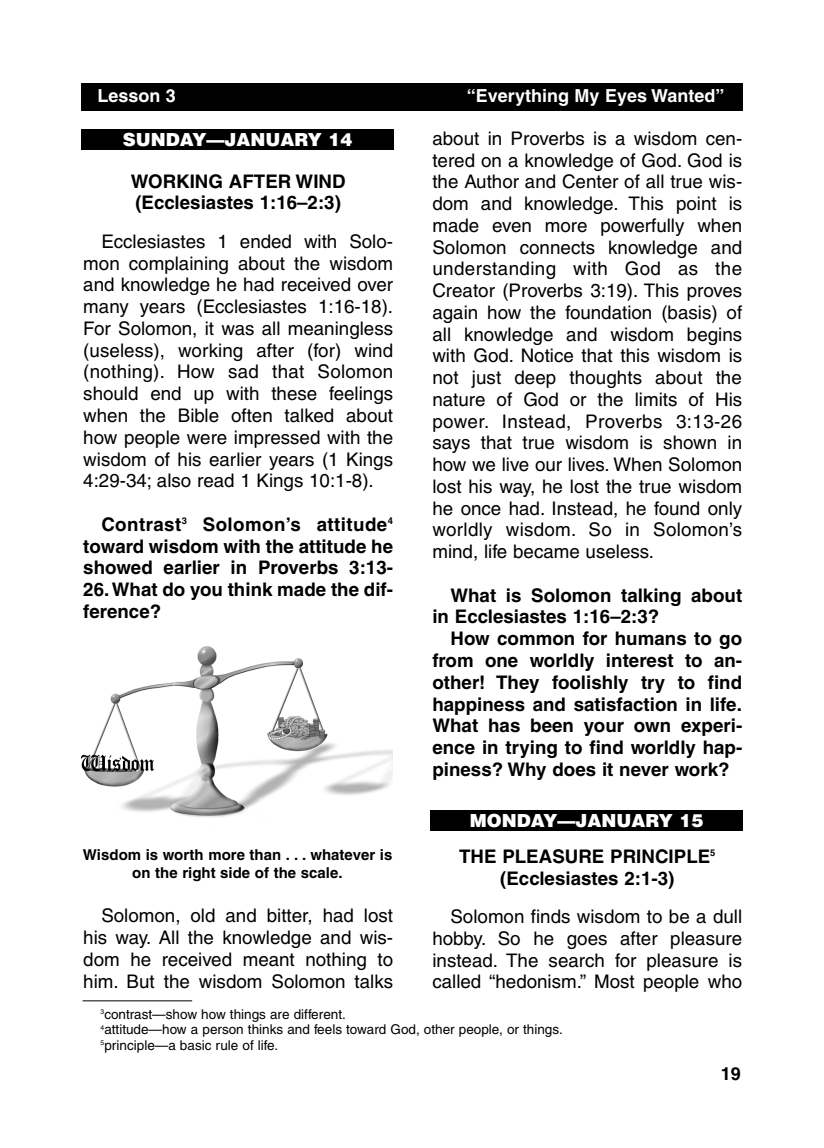
<style>
.page{position:relative;width:824px;height:1148px;background:#fff}
.page>*{position:absolute;margin:0;border:0;box-sizing:border-box;transform-origin:0 0}
.t1{font:18.75px/21.8px "Helvetica";color:#000;text-align:justify}
.t2{font:700 18.75px/21.8px "Helvetica";color:#000}
.t3{font:900 18px "Helvetica";color:#fff}
.t4{font:700 18px "Helvetica";color:#fff}
.t5{font:700 18px "Helvetica";color:#000}
.t6{font:700 15px/18px "Helvetica";color:#000;text-align:center}
.t7{font:13.5px/15.8px "Helvetica";color:#000}
</style>
<div class="page">
<div style="left:81px;top:83px;width:662px;height:27px;background:#000"></div>
<div style="left:81px;top:130px;width:313px;height:20px;background:#000"></div>
<div style="left:430px;top:810px;width:312px;height:21px;background:#000"></div>
<hr style="left:82px;top:1000px;width:110px;height:1px;background:#000">
<img style="left:81px;top:646px;width:311px;height:172px">
<p class="t4" style="left:97px;top:89px;width:80px">Lesson 3</p>
<p class="t4" style="left:467px;top:89px;width:259px">“Everything My Eyes Wanted”</p>
<p class="t3" style="left:123px;top:130px;width:231px">SUNDAY—JANUARY 14</p>
<p class="t2" style="left:131px;top:172px;width:216px">WORKING AFTER WIND (Ecclesiastes 1:16–2:3)</p>
<p class="t1" style="left:83px;top:232px;width:311px;text-indent:18px">Ecclesiastes 1 ended with Solo&shy;mon complaining about the wisdom and knowledge he had received over many years (Ecclesiastes 1:16-18).<br>For Solomon, it was all meaningless (useless), working after (for) wind (nothing). How sad that Solomon should end up with these feelings when the Bible often talked about how people were impressed with the wisdom of his earlier years (1 Kings 4:29-34; also read 1 Kings 10:1-8).</p>
<p class="t2" style="left:83px;top:515px;width:311px;text-align:justify;text-indent:18px">Contrast<sup>3</sup> Solomon’s attitude<sup>4 </sup>toward wisdom with the attitude he showed earlier in Proverbs 3:13- 26.What do you think made the dif&shy;ference?</p>
<p class="t6" style="left:83px;top:847px;width:311px">Wisdom is worth more than . . . whatever is on the right side of the scale.</p>
<p class="t1" style="left:83px;top:906px;width:311px;text-indent:18px">Solomon, old and bitter, had lost his way. All the knowledge and wis&shy;dom he received meant nothing to him. But the wisdom Solomon talks</p>
<p class="t1" style="left:432px;top:129px;width:311px">about in Proverbs is a wisdom cen&shy;tered on a knowledge of God. God is the Author and Center of all true wis&shy;dom and knowledge. This point is made even more powerfully when Solomon connects knowledge and understanding with God as the Creator (Proverbs 3:19). This proves again how the foundation (basis) of all knowledge and wisdom begins with God. Notice that this wisdom is not just deep thoughts about the nature of God or the limits of His power. Instead, Proverbs 3:13-26 says that true wisdom is shown in how we live our lives. When Solomon lost his way, he lost the true wisdom he once had. Instead, he found only worldly wisdom. So in Solomon’s mind, life became useless.</p>
<p class="t2" style="left:432px;top:585px;width:311px;text-indent:18px">What is Solomon talking about in Ecclesiastes 1:16–2:3?</p>
<p class="t2" style="left:432px;top:629px;width:311px;text-align:justify;text-indent:18px">How common for humans to go from one worldly interest to an&shy;other! They foolishly try to find happiness and satisfaction in life.<br>What has been your own experi&shy;ence in trying to find worldly hap&shy;piness? Why does it never work?</p>
<p class="t3" style="left:469px;top:810px;width:235px">MONDAY—JANUARY 15</p>
<p class="t2" style="left:459px;top:846px;width:258px;text-align:center">THE PLEASURE PRINCIPLE<sup>5 </sup>(Ecclesiastes 2:1-3)</p>
<p class="t1" style="left:432px;top:907px;width:311px;text-indent:18px">Solomon finds wisdom to be a dull hobby. So he goes after pleasure instead. The search for pleasure is called “hedonism.” Most people who</p>
<p class="t7" style="left:101px;top:1007px;width:463px"><sup>3</sup>contrast—show how things are different.<br><sup>4</sup>attitude—how a person thinks and feels toward God, other people, or things.<br><sup>5</sup>principle—a basic rule of life.</p>
<p class="t5" style="left:720px;top:1066px;width:22px">19</p>
</div>
